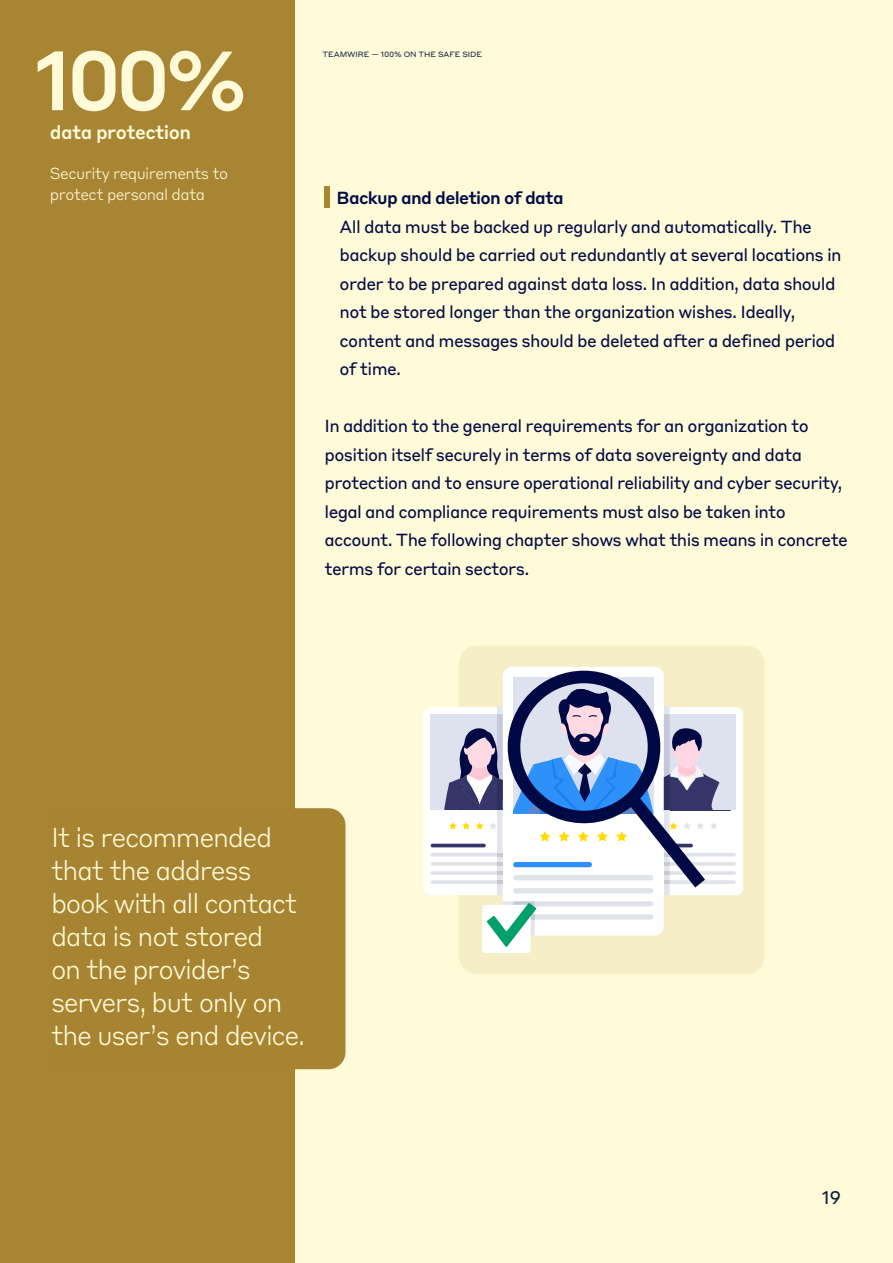
<style>
.page{position:relative;width:893px;height:1263px;background:#fffad7}
.page>*{position:absolute;margin:0;border:0;box-sizing:border-box;transform-origin:0 0}
.t1{font:500 82.5px "Styrene B";color:#fffad7}
.t2{font:300 27px/33px "Styrene B";letter-spacing:-.05em;color:#fffad7}
.t3{font:500 18.75px "Styrene B";letter-spacing:-.03em;color:#fffad7}
.t4{font:18px "Styrene A";color:#061d41}
.t5{font:17.25px/28.5px "Styrene B";letter-spacing:-.04em;color:#000b46}
.t6{font:500 17.25px "Styrene B";letter-spacing:-.04em;color:#000b46}
.t7{font:300 15.75px/21px "Styrene B";letter-spacing:-.04em;color:#fffad7}
.t8{font:7.5px "Styrene A";letter-spacing:-.01em;color:#061d41}
</style>
<div class="page">
<div style="left:0;top:0;width:295px;height:1263px;background:#a88533"></div>
<div style="left:459px;top:646px;width:306px;height:328px;background:#f6eec6;border-radius:18px"></div>
<div style="left:325px;top:186px;width:5px;height:22px;background:#a88533"></div>
<div style="left:295px;top:808px;width:50px;height:261px;background:#a78431"></div>
<div style="left:631px;top:707px;width:112px;height:188px;background:#fff;border-radius:7px"></div>
<div style="left:423px;top:707px;width:113px;height:188px;background:#fff;border-radius:7px"></div>
<div style="left:503px;top:667px;width:161px;height:268px;background:#fff;border-radius:10px"></div>
<svg style="left:431px;top:668px;width:305px;height:227px"></svg>
<div style="left:482px;top:905px;width:49px;height:48px;background:#fff;border-radius:3px"></div>
<svg style="left:487px;top:901px;width:166px;height:46px"></svg>
<h1 class="t1" style="left:34px;top:47px;width:215px">100%</h1>
<p class="t3" style="left:50px;top:125px;width:143px">data protection</p>
<p class="t7" style="left:50px;top:165px;width:180px">Security requirements to protect personal data</p>
<p class="t8" style="left:322px;top:50px;width:161px">TEAMWIRE — 100% ON THE SAFE SIDE</p>
<p class="t6" style="left:337px;top:191px;width:229px">Backup and deletion of data</p>
<p class="t5" style="left:340px;top:213px;width:504px">All data must be backed up regularly and automatically. The backup should be carried out redundantly at several locations in order to be prepared against data loss. In addition, data should not be stored longer than the organization wishes. Ideally, content and messages should be deleted after a defined period of time.</p>
<p class="t5" style="left:325px;top:413px;width:525px">In addition to the general requirements for an organization to position itself securely in terms of data sovereignty and data protection and to ensure operational reliability and cyber security, legal and compliance requirements must also be taken into account. The following chapter shows what this means in concrete terms for certain sectors.</p>
<h2 class="t2" style="left:51px;top:823px;width:256px">It is recommended that the address book with all contact data is not stored<br>on the provider’s servers, but only on the user’s end device.</h2>
<p class="t4" style="left:822px;top:1187px;width:21px">19</p>
</div>
